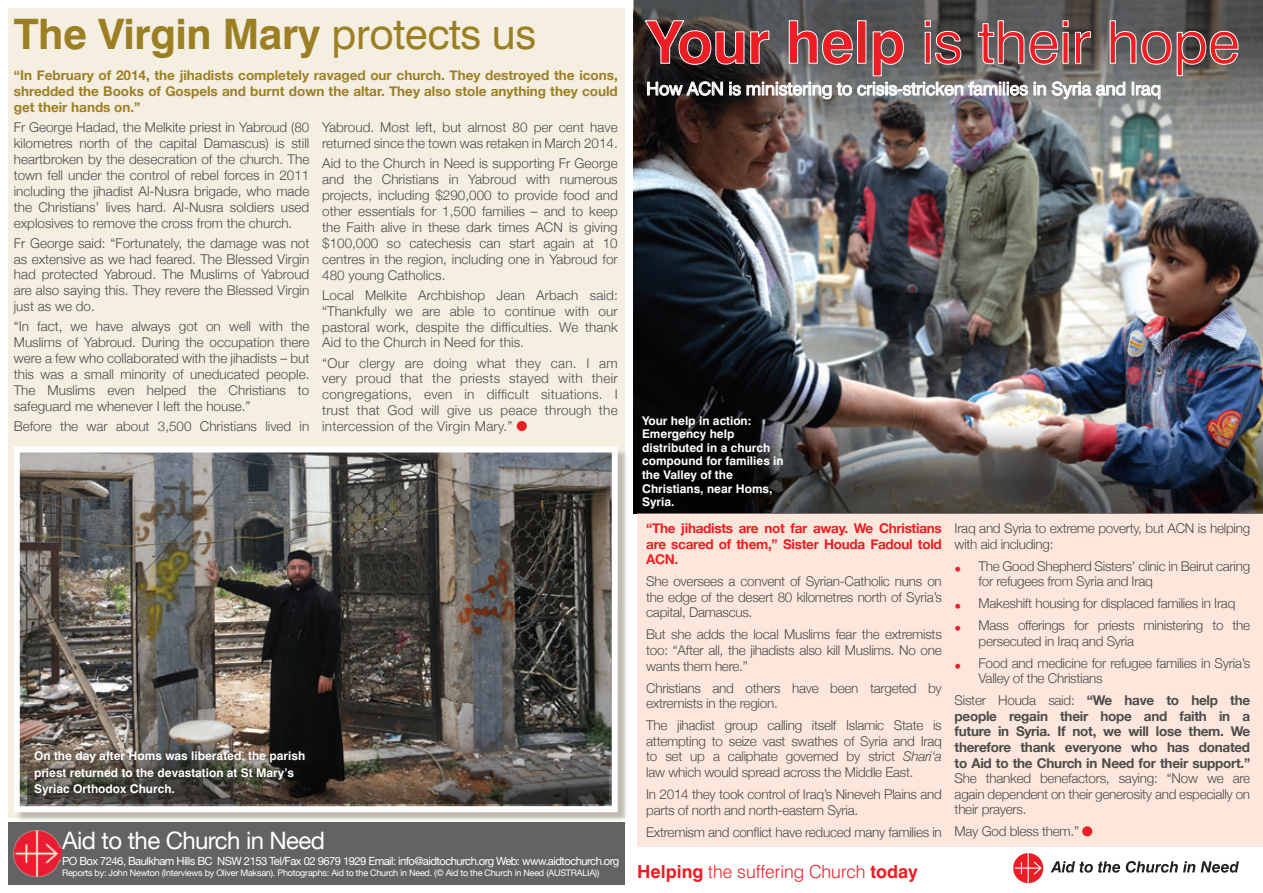
<style>
.page{position:relative;width:1263px;height:893px;background:#fff}
.page>*{position:absolute;margin:0;border:0;box-sizing:border-box;transform-origin:0 0}
.t1{font:59.1px "Swiss 721 BT";letter-spacing:-.01em;color:#ee1d23}
.t2{font:700 42px "Swiss 721 BT";letter-spacing:-.01em;color:#9d7f23}
.t3{font:24px "Helvetica Neue";letter-spacing:-.025em;color:#fff}
.t4{font:18px "Swiss 721 BT";letter-spacing:-.01em;color:#fff}
.t5{font:300 18px "Swiss 721 BT";color:#ee1d23}
.t6{font:300 13.5px/15.9px "Helvetica Neue";letter-spacing:-.02em;color:#4b4c4d;text-align:justify}
.t7{font:700 13.5px/15.6px "Helvetica Neue";letter-spacing:-.02em;color:#4b4c4d;text-align:justify}
.t8{font:700 13.5px/15.9px "Helvetica Neue";color:#9d7f23;text-align:justify}
.t9{font:300 13.5px/15.9px "Helvetica Neue";color:#4b4c4d}
.t10{font:700 13.5px/15.6px "Helvetica Neue";letter-spacing:-.02em;color:#ee1d23;text-align:justify}
.t11{font:700 12px/13.5px "Swiss 721 BT";color:#fff}
.t12{font:11.25px "Helvetica Neue";letter-spacing:-.05em;color:#fff}
.t13{font:9px "Helvetica Neue";letter-spacing:-.025em;color:#fff}
.s1{font-weight:400}
.s2{font-weight:700}
.s3{font-style:italic}
.s4{color:#ee1d23}
.s5{font-weight:300}
</style>
<div class="page">
<div style="left:9px;top:9px;width:616px;height:809px;background:#f4efe1"></div>
<div style="left:15px;top:448px;width:613px;height:375px;background:#231f20;opacity:.25"></div>
<img style="left:21px;top:453px;width:590px;height:352px">
<div style="left:14px;top:446px;width:604px;height:366px;border:6px solid #fff"></div>
<svg style="left:27px;top:746px;width:581px;height:58px;background:#5b534b"></svg>
<div style="left:31px;top:744px;width:286px;height:59px;background:#231f20;opacity:.75"></div>
<img style="left:634px;top:173px;width:629px;height:236px">
<div style="left:637px;top:513px;width:626px;height:334px;background:#fde7dc"></div>
<svg style="left:1050px;top:861px;width:70px;height:12px"></svg>
<svg style="left:1126px;top:861px;width:69px;height:12px"></svg>
<svg style="left:1201px;top:861px;width:38px;height:12px"></svg>
<svg style="left:1013px;top:853px;width:30px;height:30px"></svg>
<div style="left:9px;top:822px;width:616px;height:62px;background:#636366"></div>
<img style="left:634px;top:409px;width:629px;height:104px">
<div style="left:1082px;top:826px;width:10px;height:10px;background:#ee1d23;border-radius:50%"></div>
<div style="left:517px;top:421px;width:10px;height:10px;background:#ee1d23;border-radius:50%"></div>
<img style="left:14px;top:830px;width:46px;height:47px">
<img style="left:634px;top:0;width:629px;height:173px">
<svg style="left:644px;top:20px;width:594px;height:79px;background:#696968"></svg>
<h2 class="t2" style="left:14px;top:9px;width:524px">The Virgin Mary <span class="s1">protects us</span></h2>
<h1 class="t1" style="left:646px;top:6px;width:595px"><span class="s2">Your help</span> is their hope</h1>
<h3 class="t4" style="left:646px;top:78px;width:516px">How ACN is ministering to crisis-stricken families in Syria and Iraq</h3>
<p class="t8" style="left:14px;top:68px;width:605px">“In February of 2014, the jihadists completely ravaged our church. They destroyed the icons, shredded the Books of Gospels and burnt down the altar. They also stole anything they could get their hands on.”</p>
<p class="t6" style="left:14px;top:119px;width:297px">Fr George Hadad, the Melkite priest in Yabroud (80 kilometres north of the capital Damascus) is still heartbroken by the desecration of the church. The town fell under the control of rebel forces in 2011 including the jihadist Al-Nusra brigade, who made the Christians’ lives hard. Al-Nusra soldiers used explosives to remove the cross from the church.</p>
<p class="t6" style="left:14px;top:234px;width:297px">Fr George said: “Fortunately, the damage was not as extensive as we had feared. The Blessed Virgin had protected Yabroud. The Muslims of Yabroud are also saying this. They revere the Blessed Virgin just as we do.</p>
<p class="t6" style="left:14px;top:318px;width:297px">“In fact, we have always got on well with the Muslims of Yabroud. During the occupation there were a few who collaborated with the jihadists – but this was a small minority of uneducated people.<br>The Muslims even helped the Christians to safeguard me whenever I left the house.”</p>
<p class="t9" style="left:14px;top:418px;width:297px">Before the war about 3,500 Christians lived in</p>
<p class="t9" style="left:322px;top:119px;width:297px">Yabroud. Most left, but almost 80 per cent have returned since the town was retaken in March 2014.</p>
<p class="t6" style="left:322px;top:155px;width:297px">Aid to the Church in Need is supporting Fr George and the Christians in Yabroud with numerous projects, including $290,000 to provide food and other essentials for 1,500 families – and to keep the Faith alive in these dark times ACN is giving $100,000 so catechesis can start again at 10 centres in the region, including one in Yabroud for 480 young Catholics.</p>
<p class="t6" style="left:322px;top:286px;width:297px">Local Melkite Archbishop Jean Arbach said: “Thankfully we are able to continue with our pastoral work, despite the difficulties. We thank Aid to the Church in Need for this.</p>
<p class="t6" style="left:322px;top:354px;width:297px">“Our clergy are doing what they can. I am very proud that the priests stayed with their congregations, even in difficult situations. I trust that God will give us peace through the intercession of the Virgin Mary.”</p>
<p class="t11" style="left:642px;top:414px;width:143px">Your help in action:<br>Emergency help distributed in a church compound for families in the Valley of the<br>Christians, near Homs,<br>Syria.</p>
<p class="t11" style="left:34px;top:747px;width:273px;line-height:16.5px">On the day after Homs was liberated, the parish priest returned to the devastation at St Mary’s<br>Syriac Orthodox Church.</p>
<h3 class="t3" style="left:62px;top:823px;width:265px">Aid to the Church in Need</h3>
<p class="t12" style="left:62px;top:853px;width:559px">PO Box 7246, Baulkham Hills BC NSW 2153 Tel/Fax 02 9679 1929 Email: info@aidtochurch.org Web: www.aidtochurch.org</p>
<p class="t13" style="left:62px;top:866px;width:539px">Reports by: John Newton (Interviews by Oliver Maksan). Photographs: Aid to the Church in Need. (© Aid to the Church in Need (AUSTRALIA))</p>
<p class="t10" style="left:646px;top:521px;width:297px">“The jihadists are not far away. We Christians are scared of them,” Sister Houda Fadoul told ACN.</p>
<p class="t6" style="left:646px;top:573px;width:297px">She oversees a convent of Syrian-Catholic nuns on the edge of the desert 80 kilometres north of Syria’s capital, Damascus.</p>
<p class="t6" style="left:646px;top:626px;width:297px">But she adds the local Muslims fear the extremists too: “After all, the jihadists also kill Muslims. No one wants them here.”</p>
<p class="t6" style="left:646px;top:679px;width:297px">Christians and others have been targeted by extremists in the region.</p>
<p class="t6" style="left:646px;top:717px;width:297px">The jihadist group calling itself Islamic State is attempting to seize vast swathes of Syria and Iraq to set up a caliphate governed by strict <span class="s3">Shari‘a </span>law which would spread across the Middle East.</p>
<p class="t6" style="left:646px;top:786px;width:297px">In 2014 they took control of Iraq’s Nineveh Plains and parts of north and north-eastern Syria.</p>
<p class="t6" style="left:646px;top:823px;width:297px">Extremism and conflict have reduced many families in</p>
<h3 class="t5" style="left:637px;top:860px;width:282px"><span class="s2">Helping</span> the suffering Church <span class="s2">today</span></h3>
<p class="t6" style="left:954px;top:520px;width:297px">Iraq and Syria to extreme poverty, but ACN is helping with aid including:</p>
<p class="t6" style="left:978px;top:557px;width:273px;text-indent:-24px"><span class="s4">•</span> The Good Shepherd Sisters’ clinic in Beirut caring for refugees from Syria and Iraq</p>
<p class="t6" style="left:954px;top:595px;width:282px"><span class="s4">•</span> Makeshift housing for displaced families in Iraq</p>
<p class="t6" style="left:978px;top:617px;width:273px;text-indent:-24px"><span class="s4">•</span> Mass offerings for priests ministering to the persecuted in Iraq and Syria</p>
<p class="t6" style="left:978px;top:654px;width:273px;text-indent:-24px"><span class="s4">•</span> Food and medicine for refugee families in Syria’s<br>Valley of the Christians</p>
<p class="t7" style="left:954px;top:693px;width:297px"><span class="s5">Sister Houda said:</span> “We have to help the people regain their hope and faith in a future in Syria. If not, we will lose them. We therefore thank everyone who has donated to Aid to the Church in Need for their support.”</p>
<p class="t6" style="left:954px;top:770px;width:297px">She thanked benefactors, saying: “Now we are again dependent on their generosity and especially on their prayers.</p>
<p class="t6" style="left:954px;top:823px;width:126px">May God bless them.”</p>
</div>
